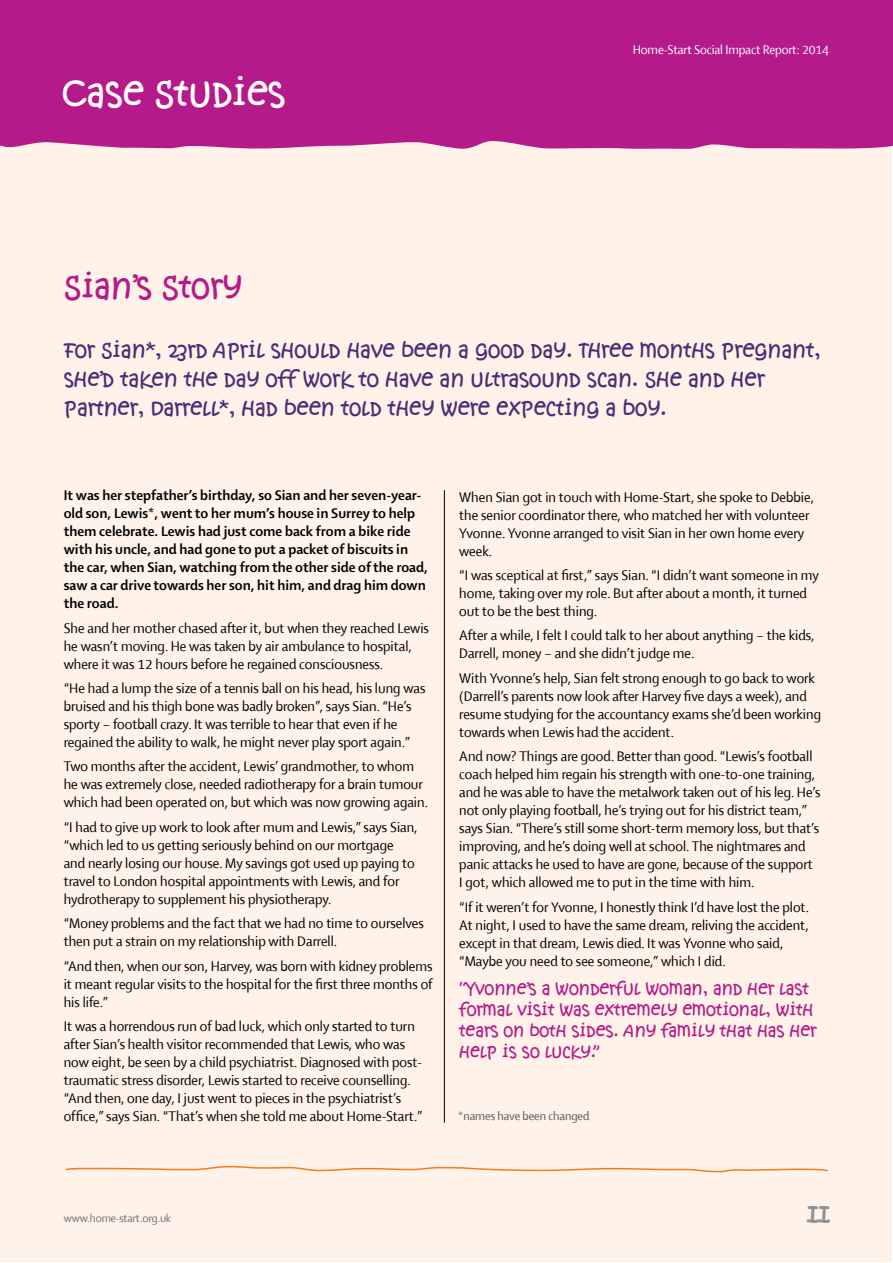
<style>
.page{position:relative;width:893px;height:1263px;background:#fff}
.page>*{position:absolute;margin:0;border:0;box-sizing:border-box;transform-origin:0 0}
.t1{font:39px "Kristen Not So ITC";letter-spacing:-.005em;color:#fff}
.t2{font:34.5px "Kristen Not So ITC";letter-spacing:-.005em;color:#b51a8a}
.t3{font:31.95px "Kristen Not So ITC";color:#8e9092}
.t4{font:22.5px/28.5px "Kristen Not So ITC";letter-spacing:-.005em;color:#4d2b77}
.t5{font:18px/21px "Kristen Not So ITC";letter-spacing:-.005em;color:#b51a8a}
.t6{font:15px/18px "Shaker R";color:#000}
.t7{font:700 15px/18px "Shaker 2";color:#000}
.t8{font:13.5px "Shaker R";letter-spacing:-.01em;color:#fff}
.t9{font:12.75px "Shaker R";letter-spacing:-.005em;color:#58595b}
.t10{font:12px "Shaker R";letter-spacing:-.01em;color:#6d6e71}
</style>
<div class="page">
<div style="left:0;top:0;width:891px;height:1261px;background:#fff2e8"></div>
<div style="left:0;top:0;width:893px;height:149px;background:#b51a8a"></div>
<svg style="left:65px;top:1165px;width:763px;height:8px"></svg>
<hr style="left:444px;top:490px;width:1px;height:633px;background:#000">
<h1 class="t1" style="left:62px;top:71px;width:226px">CASE STUDIES</h1>
<h2 class="t2" style="left:64px;top:268px;width:180px">SIAN’S STORY</h2>
<p class="t8" style="left:633px;top:43px;width:198px">Home-Start Social Impact Report: 2014</p>
<h3 class="t4" style="left:64px;top:337px;width:759px">FOR SIAN*, 23RD APRIL SHOULD HAVE BEEN A GOOD DAY. THREE MONTHS PREGNANT,<br>SHE’D TAKEN THE DAY OFF WORK TO HAVE AN ULTRASOUND SCAN. SHE AND HER<br>PARTNER, DARRELL*, HAD BEEN TOLD THEY WERE EXPECTING A BOY.</h3>
<p class="t7" style="left:64px;top:486px;width:366px">It was her stepfather’s birthday, so Sian and her seven-year&shy;old son, Lewis*, went to her mum’s house in Surrey to help them celebrate. Lewis had just come back from a bike ride with his uncle, and had gone to put a packet of biscuits in the car, when Sian, watching from the other side of the road, saw a car drive towards her son, hit him, and drag him down the road.</p>
<p class="t6" style="left:64px;top:619px;width:367px">She and her mother chased after it, but when they reached Lewis he wasn’t moving. He was taken by air ambulance to hospital, where it was 12 hours before he regained consciousness.</p>
<p class="t6" style="left:64px;top:679px;width:363px">“He had a lump the size of a tennis ball on his head, his lung was bruised and his thigh bone was badly broken”, says Sian. “He’s sporty – football crazy. It was terrible to hear that even if he regained the ability to walk, he might never play sport again.”</p>
<p class="t6" style="left:64px;top:758px;width:366px">Two months after the accident, Lewis’ grandmother, to whom he was extremely close, needed radiotherapy for a brain tumour which had been operated on, but which was now growing again.</p>
<p class="t6" style="left:64px;top:818px;width:355px">“I had to give up work to look after mum and Lewis,” says Sian, “which led to us getting seriously behind on our mortgage and nearly losing our house. My savings got used up paying to travel to London hospital appointments with Lewis, and for hydrotherapy to supplement his physiotherapy.</p>
<p class="t6" style="left:64px;top:915px;width:362px">“Money problems and the fact that we had no time to ourselves then put a strain on my relationship with Darrell.</p>
<p class="t6" style="left:64px;top:957px;width:370px;text-align:justify">“And then, when our son, Harvey, was born with kidney problems it meant regular visits to the hospital for the first three months of his life.”</p>
<p class="t6" style="left:64px;top:1017px;width:360px">It was a horrendous run of bad luck, which only started to turn after Sian’s health visitor recommended that Lewis, who was now eight, be seen by a child psychiatrist. Diagnosed with post&shy;traumatic stress disorder, Lewis started to receive counselling. “And then, one day, I just went to pieces in the psychiatrist’s office,” says Sian. “That’s when she told me about Home-Start.”</p>
<p class="t6" style="left:459px;top:488px;width:356px">When Sian got in touch with Home-Start, she spoke to Debbie, the senior coordinator there, who matched her with volunteer Yvonne. Yvonne arranged to visit Sian in her own home every week.</p>
<p class="t6" style="left:459px;top:566px;width:361px">“I was sceptical at first,” says Sian. “I didn’t want someone in my home, taking over my role. But after about a month, it turned out to be the best thing.</p>
<p class="t6" style="left:459px;top:627px;width:357px">After a while, I felt I could talk to her about anything – the kids,<br>Darrell, money – and she didn’t judge me.</p>
<p class="t6" style="left:459px;top:669px;width:363px">With Yvonne’s help, Sian felt strong enough to go back to work (Darrell’s parents now look after Harvey five days a week), and resume studying for the accountancy exams she’d been working towards when Lewis had the accident.</p>
<p class="t6" style="left:459px;top:748px;width:363px">And now? Things are good. Better than good. “Lewis’s football coach helped him regain his strength with one-to-one training, and he was able to have the metalwork taken out of his leg. He’s not only playing football, he’s trying out for his district team,” says Sian. “There’s still some short-term memory loss, but that’s improving, and he’s doing well at school. The nightmares and panic attacks he used to have are gone, because of the support<br>I got, which allowed me to put in the time with him.</p>
<p class="t6" style="left:459px;top:898px;width:351px">“If it weren’t for Yvonne, I honestly think I’d have lost the plot.<br>At night, I used to have the same dream, reliving the accident, except in that dream, Lewis died. It was Yvonne who said, “Maybe you need to see someone,” which I did.</p>
<p class="t5" style="left:459px;top:979px;width:359px">“YVONNE’S A WONDERFUL WOMAN, AND HER LAST FORMAL VISIT WAS EXTREMELY EMOTIONAL, WITH TEARS ON BOTH SIDES. ANY FAMILY THAT HAS HER HELP IS SO LUCKY.”</p>
<p class="t9" style="left:458px;top:1109px;width:133px">*names have been changed</p>
<p class="t10" style="left:64px;top:1212px;width:109px">www.home-start.org.uk</p>
<h3 class="t3" style="left:807px;top:1195px;width:25px">11</h3>
</div>
